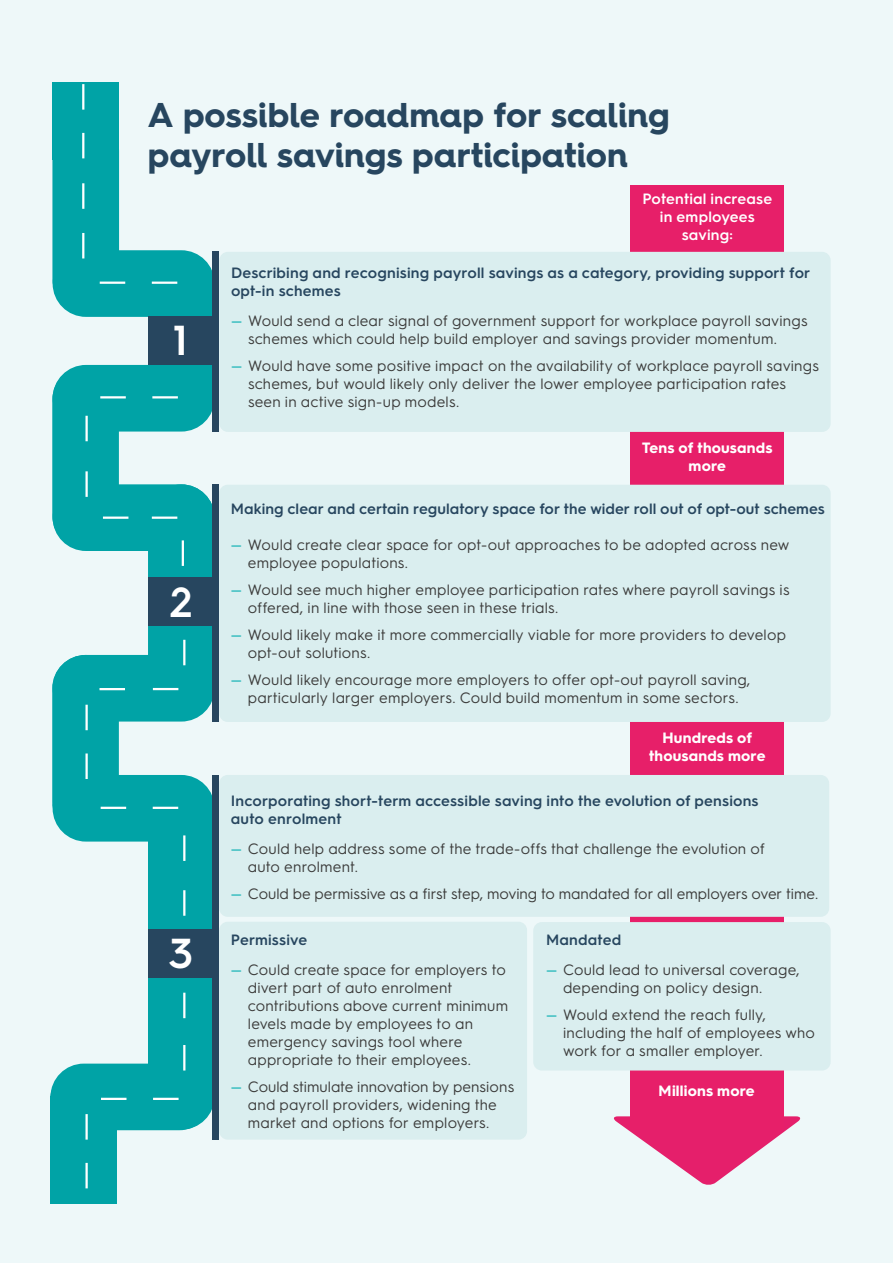
<style>
.page{position:relative;width:893px;height:1263px;background:#eef8f9}
.page>*{position:absolute;margin:0;border:0;box-sizing:border-box;transform-origin:0 0}
.t1{font:600 42px "Hurme Geometric Sans 3";color:#fff}
.t2{font:700 34.5px/40.5px "Hurme Geometric Sans 4";color:#27465f}
.t3{font:15px/18px "Hurme Geometric Sans 3";letter-spacing:.01em;color:#3c3c3b}
.t4{font:600 15px/18px "Hurme Geometric Sans 3";letter-spacing:.01em;color:#27465f}
.t5{font:700 15px/18px "Hurme Geometric Sans 3";letter-spacing:.01em;color:#fff;text-align:center}
.t6{font:600 15px/18px "Hurme Geometric Sans 3";letter-spacing:.01em;color:#fff;text-align:center}
.s1{color:#00acaf}
</style>
<div class="page">
<div style="left:219px;top:922px;width:308px;height:217px;background:#daeeef;border-radius:9px"></div>
<svg style="left:613px;top:1116px;width:188px;height:69px"></svg>
<div style="left:631px;top:185px;width:153px;height:944px;background:#e71f69"></div>
<div style="left:533px;top:922px;width:298px;height:148px;background:#daeeef;border-radius:9px"></div>
<div style="left:52px;top:82px;width:67px;height:77px;background:#00a3a6"></div>
<div style="left:52px;top:117px;width:67px;height:195px;background:#00a3a6;border-radius:33px"></div>
<div style="left:50px;top:1096px;width:67px;height:108px;background:#00a3a6"></div>
<div style="left:53px;top:250px;width:162px;height:67px;background:#00a3a6;border-radius:33px"></div>
<div style="left:148px;top:252px;width:67px;height:172px;background:#00a3a6;border-radius:33px"></div>
<div style="left:53px;top:365px;width:162px;height:67px;background:#00a3a6;border-radius:33px"></div>
<div style="left:148px;top:317px;width:64px;height:48px;background:#27465f"></div>
<div style="left:148px;top:484px;width:67px;height:235px;background:#00a3a6;border-radius:33px"></div>
<div style="left:52px;top:366px;width:67px;height:183px;background:#00a3a6;border-radius:33px"></div>
<div style="left:53px;top:484px;width:162px;height:67px;background:#00a3a6;border-radius:33px"></div>
<div style="left:53px;top:655px;width:162px;height:66px;background:#00a3a6;border-radius:33px"></div>
<div style="left:148px;top:791px;width:67px;height:338px;background:#00a3a6;border-radius:33px"></div>
<hr style="left:183px;top:640px;width:2px;height:25px;background:#fff">
<div style="left:52px;top:655px;width:67px;height:180px;background:#00a3a6;border-radius:33px"></div>
<div style="left:53px;top:775px;width:162px;height:66px;background:#00a3a6;border-radius:33px"></div>
<div style="left:50px;top:1063px;width:162px;height:67px;background:#00a3a6;border-radius:33px"></div>
<div style="left:212px;top:252px;width:7px;height:180px;background:#27465f"></div>
<div style="left:212px;top:484px;width:7px;height:238px;background:#27465f"></div>
<div style="left:212px;top:775px;width:7px;height:364px;background:#27465f"></div>
<hr style="left:85px;top:1114px;width:3px;height:25px;background:#fff">
<div style="left:148px;top:929px;width:64px;height:48px;background:#27465f"></div>
<div style="left:148px;top:578px;width:64px;height:48px;background:#27465f"></div>
<hr style="left:85px;top:1163px;width:3px;height:25px;background:#fff">
<hr style="left:85px;top:416px;width:3px;height:25px;background:#fff">
<hr style="left:85px;top:471px;width:3px;height:26px;background:#fff">
<hr style="left:85px;top:705px;width:3px;height:25px;background:#fff">
<hr style="left:85px;top:753px;width:3px;height:26px;background:#fff">
<div style="left:219px;top:252px;width:612px;height:180px;background:#daeeef;border-radius:9px"></div>
<div style="left:219px;top:485px;width:612px;height:237px;background:#daeeef;border-radius:9px"></div>
<div style="left:219px;top:775px;width:610px;height:142px;background:#daeeef;border-radius:9px"></div>
<hr style="left:153px;top:807px;width:25px;height:2px;background:#fff">
<hr style="left:101px;top:807px;width:25px;height:2px;background:#fff">
<hr style="left:153px;top:688px;width:25px;height:2px;background:#fff">
<hr style="left:99px;top:688px;width:26px;height:2px;background:#fff">
<hr style="left:152px;top:516px;width:25px;height:3px;background:#fff">
<hr style="left:103px;top:516px;width:25px;height:3px;background:#fff">
<hr style="left:152px;top:396px;width:26px;height:2px;background:#fff">
<hr style="left:100px;top:396px;width:26px;height:2px;background:#fff">
<hr style="left:152px;top:282px;width:25px;height:2px;background:#fff">
<hr style="left:100px;top:282px;width:25px;height:2px;background:#fff">
<hr style="left:153px;top:1098px;width:26px;height:2px;background:#fff">
<hr style="left:101px;top:1098px;width:25px;height:2px;background:#fff">
<hr style="left:82px;top:84px;width:2px;height:26px;background:#fff">
<hr style="left:82px;top:133px;width:2px;height:25px;background:#fff">
<hr style="left:82px;top:183px;width:2px;height:26px;background:#fff">
<hr style="left:183px;top:835px;width:2px;height:26px;background:#fff">
<hr style="left:183px;top:993px;width:2px;height:25px;background:#fff">
<hr style="left:82px;top:233px;width:2px;height:25px;background:#fff">
<hr style="left:182px;top:540px;width:2px;height:26px;background:#fff">
<hr style="left:183px;top:890px;width:2px;height:26px;background:#fff">
<hr style="left:183px;top:1045px;width:2px;height:25px;background:#fff">
<h2 class="t2" style="left:148px;top:94px;width:523px">A possible roadmap for scaling payroll savings participation</h2>
<h1 class="t1" style="left:173px;top:311px;width:16px">1</h1>
<h1 class="t1" style="left:170px;top:572px;width:24px">2</h1>
<h1 class="t1" style="left:169px;top:924px;width:26px">3</h1>
<p class="t6" style="left:642px;top:189px;width:131px">Potential increase in employees saving:</p>
<p class="t4" style="left:231px;top:263px;width:581px">Describing and recognising payroll savings as a category, providing support for opt-in schemes</p>
<p class="t3" style="left:248px;top:311px;width:561px;text-indent:-17px"><span class="s1">—</span> Would send a clear signal of government support for workplace payroll savings schemes which could help build employer and savings provider momentum.</p>
<p class="t3" style="left:248px;top:356px;width:572px;text-indent:-17px"><span class="s1">—</span> Would have some positive impact on the availability of workplace payroll savings schemes, but would likely only deliver the lower employee participation rates seen in active sign-up models.</p>
<p class="t5" style="left:642px;top:438px;width:132px">Tens of thousands more</p>
<p class="t4" style="left:231px;top:499px;width:595px">Making clear and certain regulatory space for the wider roll out of opt-out schemes</p>
<p class="t3" style="left:248px;top:535px;width:543px;text-indent:-17px"><span class="s1">—</span> Would create clear space for opt-out approaches to be adopted across new employee populations.</p>
<p class="t3" style="left:248px;top:580px;width:543px;text-indent:-17px"><span class="s1">—</span> Would see much higher employee participation rates where payroll savings is offered, in line with those seen in these trials.</p>
<p class="t3" style="left:248px;top:625px;width:540px;text-indent:-17px"><span class="s1">—</span> Would likely make it more commercially viable for more providers to develop opt-out solutions.</p>
<p class="t3" style="left:231px;top:670px;width:521px;text-align:center"><span class="s1">—</span> Would likely encourage more employers to offer opt-out payroll saving, particularly larger employers. Could build momentum in some sectors.</p>
<p class="t5" style="left:649px;top:727px;width:118px">Hundreds of thousands more</p>
<p class="t4" style="left:231px;top:791px;width:529px">Incorporating short-term accessible saving into the evolution of pensions auto enrolment</p>
<p class="t3" style="left:248px;top:839px;width:518px;text-indent:-17px"><span class="s1">—</span> Could help address some of the trade-offs that challenge the evolution of auto enrolment.</p>
<p class="t3" style="left:231px;top:884px;width:589px"><span class="s1">—</span> Could be permissive as a first step, moving to mandated for all employers over time.</p>
<p class="t4" style="left:231px;top:929px;width:78px">Permissive</p>
<p class="t3" style="left:248px;top:959px;width:262px;text-indent:-17px"><span class="s1">—</span> Could create space for employers to divert part of auto enrolment contributions above current minimum levels made by employees to an emergency savings tool where appropriate to their employees.</p>
<p class="t3" style="left:231px;top:1076px;width:285px;text-align:center"><span class="s1">—</span> Could stimulate innovation by pensions and payroll providers, widening the market and options for employers.</p>
<p class="t4" style="left:546px;top:929px;width:77px">Mandated</p>
<p class="t3" style="left:563px;top:959px;width:238px;text-indent:-17px"><span class="s1">—</span> Could lead to universal coverage, depending on policy design.</p>
<p class="t3" style="left:563px;top:1004px;width:253px;text-indent:-17px"><span class="s1">—</span> Would extend the reach fully, including the half of employees who work for a smaller employer.</p>
<p class="t5" style="left:659px;top:1080px;width:97px">Millions more</p>
</div>
